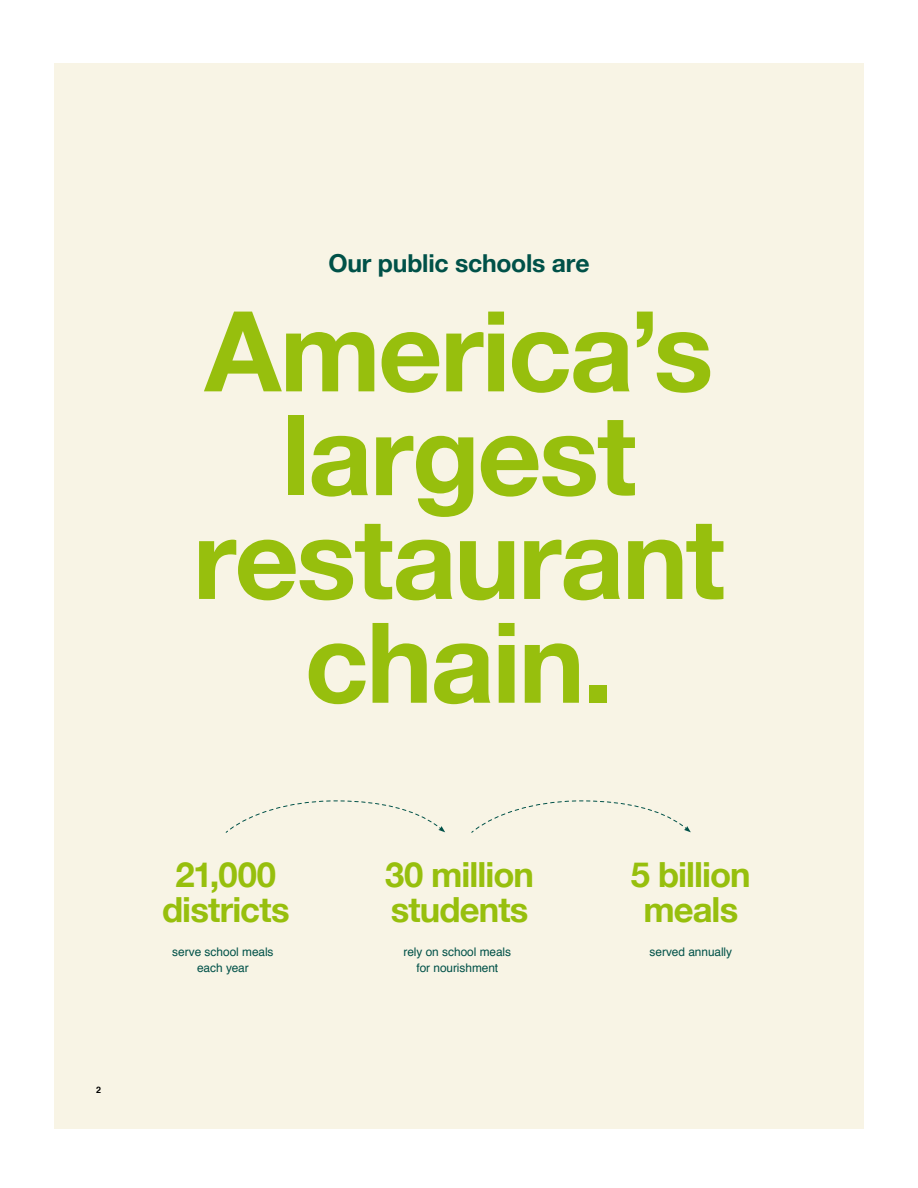
<style>
.page{position:relative;width:918px;height:1188px;background:#fff}
.page>*{position:absolute;margin:0;border:0;box-sizing:border-box;transform-origin:0 0}
.t1{font:700 111.75px/103.8px "Helvetica Neue";letter-spacing:-.02em;color:#97bf0d;text-align:center}
.t2{font:700 34.65px/34.7px "Helvetica Neue";letter-spacing:-.025em;color:#97bf0d;text-align:center}
.t3{font:700 24.75px "Helvetica Neue";letter-spacing:-.01em;color:#005148}
.t4{font:11.85px/16.8px "Helvetica";letter-spacing:-.005em;color:#005148;text-align:center}
.t5{font:700 8.85px "Helvetica";color:#000}
</style>
<div class="page">
<div style="left:54px;top:64px;width:810px;height:1065px;background:#f8f4e5"></div>
<div style="left:225px;top:800px;width:220px;height:34px;background:#f8f4e5"></div>
<div style="left:470px;top:800px;width:221px;height:34px;background:#f8f4e5"></div>
<h3 class="t3" style="left:328px;top:252px;width:263px">Our public schools are</h3>
<h1 class="t1" style="left:193px;top:305px;width:533px">America’s largest restaurant chain.</h1>
<p class="t5" style="left:96px;top:1087px;width:6px">2</p>
<h2 class="t2" style="left:162px;top:859px;width:129px">21,000 districts</h2>
<h2 class="t2" style="left:385px;top:859px;width:150px;text-align:left">30 million students</h2>
<p class="t4" style="left:404px;top:944px;width:109px">rely on school meals</p>
<p class="t4" style="left:650px;top:944px;width:84px">served annually</p>
<p class="t4" style="left:417px;top:961px;width:83px">for nourishment</p>
<h2 class="t2" style="left:631px;top:859px;width:121px">5 billion meals</h2>
<p class="t4" style="left:172px;top:944px;width:103px">serve school meals each year</p>
</div>
